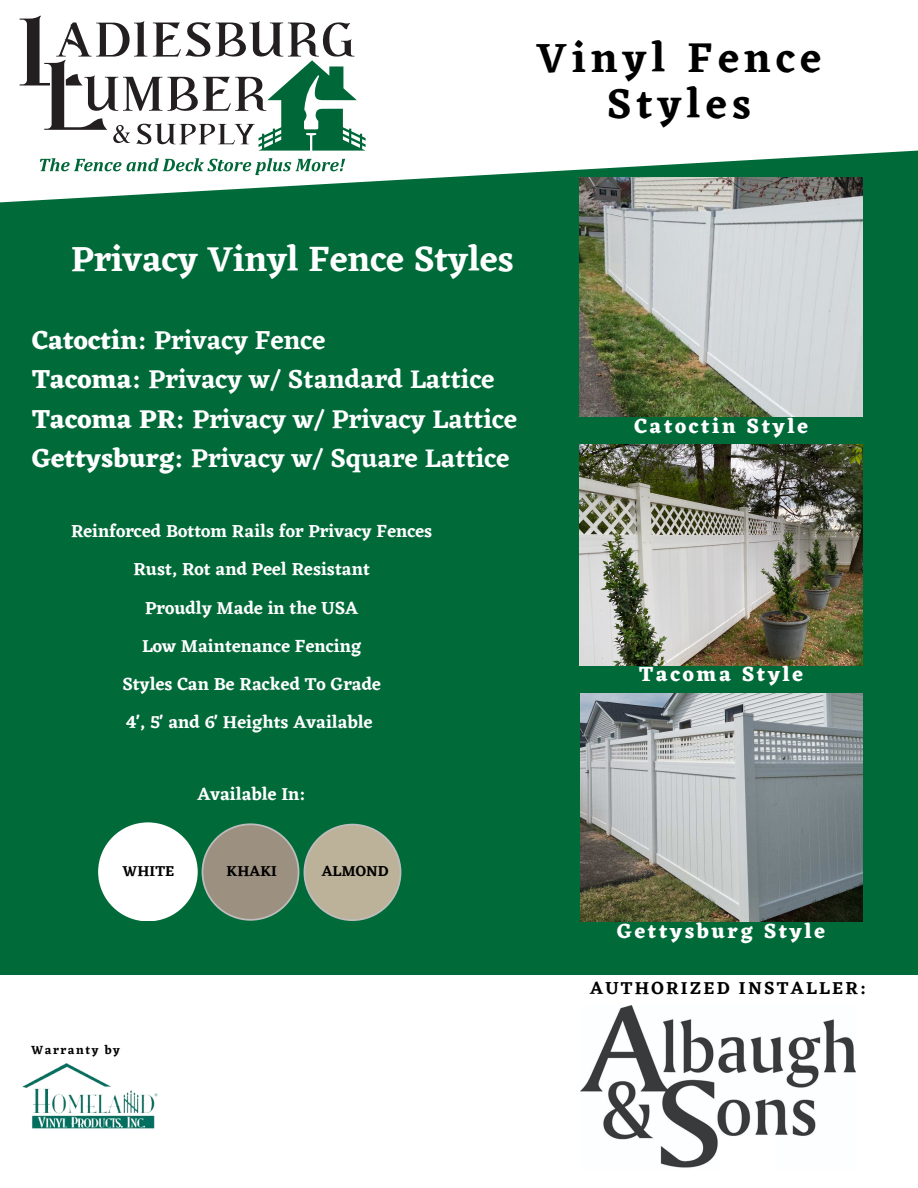
<style>
.page{position:relative;width:918px;height:1188px;background:#fff}
.page>*{position:absolute;margin:0;border:0;box-sizing:border-box;transform-origin:0 0}
.t1{font:600 42.6px/46.2px "Eczar";letter-spacing:.12em;color:#000;text-align:center}
.t2{font:600 36px "Eczar";color:#fff}
.t3{font:600 26.55px/39.3px "Eczar";color:#fff}
.t4{font:700 21px "Eczar";letter-spacing:.12em;color:#fff}
.t5{font:600 18px/38.2px "Eczar";color:#fff;text-align:center}
.t6{font:600 18px "Eczar";letter-spacing:.12em;color:#000}
.t7{font:600 15px "Eczar";color:#000}
.t8{font:600 12.3px "Eczar";letter-spacing:.12em;color:#000}
.s1{font-weight:700}
</style>
<div class="page">
<div style="left:0;top:151px;width:918px;height:824px;background:#016a39"></div>
<img style="left:580px;top:445px;width:283px;height:220px">
<img style="left:581px;top:693px;width:282px;height:229px">
<img style="left:22px;top:1063px;width:136px;height:66px">
<svg style="left:98px;top:822px;width:100px;height:99px"></svg>
<svg style="left:202px;top:823px;width:199px;height:98px;background:#84957b"></svg>
<img style="left:580px;top:177px;width:282px;height:240px">
<svg style="left:40px;top:158px;width:305px;height:17px"></svg>
<svg style="left:20px;top:16px;width:346px;height:135px"></svg>
<img style="left:581px;top:1006px;width:275px;height:162px">
<h1 class="t1" style="left:537px;top:34px;width:286px">Vinyl Fence<br>Styles</h1>
<h2 class="t2" style="left:71px;top:238px;width:444px">Privacy Vinyl Fence Styles</h2>
<h3 class="t3" style="left:32px;top:320px;width:487px"><span class="s1">Catoctin</span>: Privacy Fence<br><span class="s1">Tacoma</span>: Privacy w/ Standard Lattice <span class="s1">Tacoma PR</span>: Privacy w/ Privacy Lattice <span class="s1">Gettysburg</span>: Privacy w/ Square Lattice</h3>
<p class="t5" style="left:71px;top:512px;width:363px">Reinforced Bottom Rails for Privacy Fences<br>Rust, Rot and Peel Resistant<br>Proudly Made in the USA<br>Low Maintenance Fencing<br>Styles Can Be Racked To Grade<br>4', 5' and 6' Heights Available</p>
<p class="t5" style="left:197px;top:775px;width:110px">Available In:</p>
<p class="t7" style="left:123px;top:862px;width:53px">WHITE</p>
<p class="t7" style="left:227px;top:862px;width:52px">KHAKI</p>
<p class="t7" style="left:322px;top:862px;width:68px">ALMOND</p>
<p class="t8" style="left:31px;top:1042px;width:90px">Warranty by</p>
<p class="t4" style="left:634px;top:413px;width:175px">Catoctin Style</p>
<p class="t4" style="left:639px;top:662px;width:165px">Tacoma Style</p>
<p class="t4" style="left:617px;top:919px;width:209px">Gettysburg Style</p>
<p class="t6" style="left:590px;top:977px;width:278px">AUTHORIZED INSTALLER:</p>
</div>
